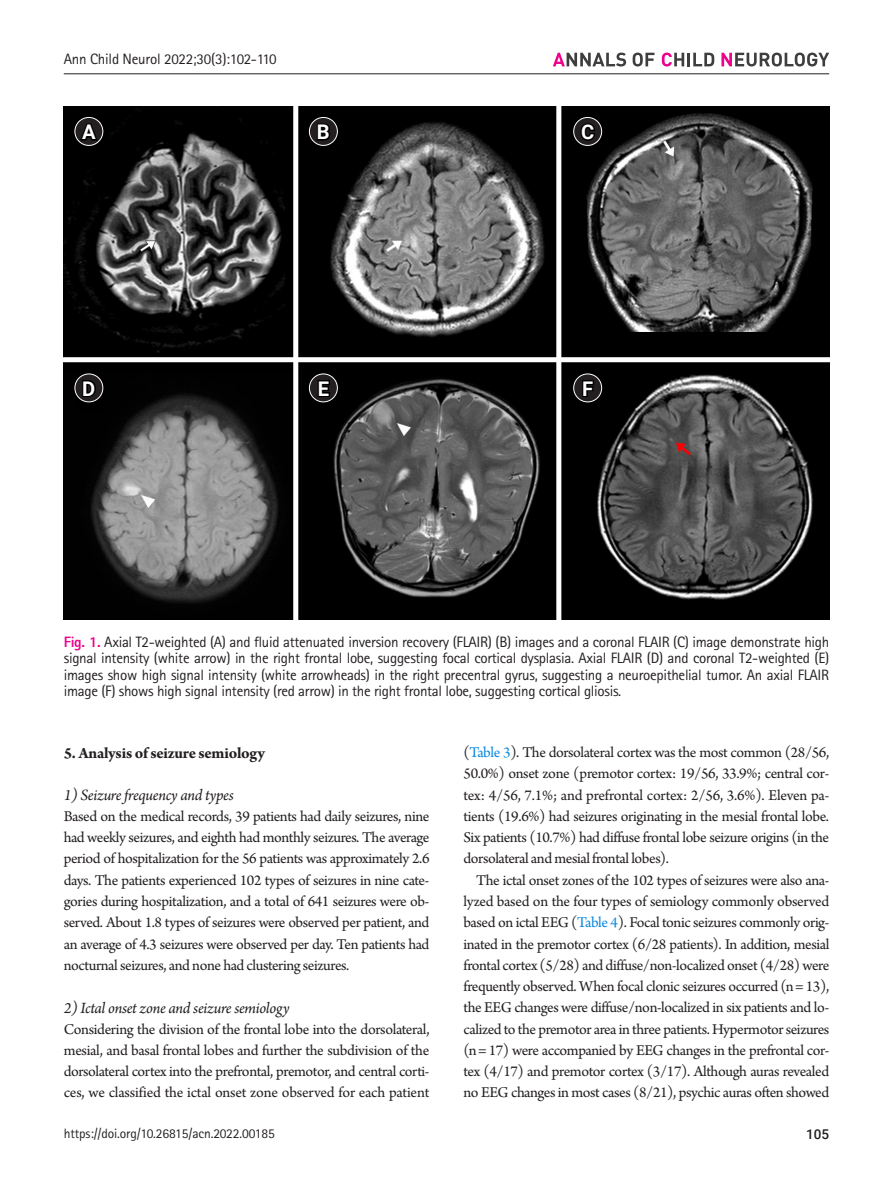
<style>
.page{position:relative;width:893px;height:1191px;background:#fff}
.page>*{position:absolute;margin:0;border:0;box-sizing:border-box;transform-origin:0 0}
.t1{font:700 20.25px "Roboto";color:#fff}
.body-sub-title-itali{font:italic 16.5px "Arno Pro";letter-spacing:-.02em;color:#231f20}
.body-sub-title{font:700 16.5px "Arno Pro";letter-spacing:-.015em;color:#231f20}
.body{font:15.75px/21.3px "Arno Pro";letter-spacing:-.025em;color:#231f20;text-align:justify}
.fig-caption{font:15px/16.5px "Rotis Sans Serif Std";letter-spacing:-.02em;color:#231f20;text-align:justify}
.t2{font:13.5px "Rotis Sans Serif Std";letter-spacing:-.01em;color:#231f20}
.t3{font:500 13.5px "Roboto";color:#231f20}
.s1{font-weight:800;color:#ed028c}
.s2{color:#0b88de}
</style>
<div class="page">
<img style="left:64px;top:106px;width:765px;height:514px">
<svg style="left:75px;top:117px;width:28px;height:28px"></svg>
<div style="left:74px;top:117px;width:29px;height:29px;border:1px solid #fff;border-radius:50%"></div>
<svg style="left:78px;top:122px;width:22px;height:21px"></svg>
<svg style="left:75px;top:374px;width:28px;height:28px"></svg>
<div style="left:74px;top:373px;width:29px;height:29px;border:1px solid #fff;border-radius:50%"></div>
<svg style="left:81px;top:378px;width:17px;height:20px"></svg>
<svg style="left:309px;top:117px;width:28px;height:28px"></svg>
<div style="left:309px;top:117px;width:29px;height:29px;border:1px solid #fff;border-radius:50%"></div>
<svg style="left:315px;top:121px;width:17px;height:21px"></svg>
<svg style="left:309px;top:374px;width:28px;height:28px"></svg>
<div style="left:309px;top:373px;width:29px;height:29px;border:1px solid #fff;border-radius:50%"></div>
<svg style="left:316px;top:378px;width:15px;height:20px"></svg>
<svg style="left:574px;top:117px;width:28px;height:28px"></svg>
<div style="left:573px;top:117px;width:29px;height:29px;border:1px solid #fff;border-radius:50%"></div>
<svg style="left:578px;top:121px;width:19px;height:22px"></svg>
<div style="left:574px;top:374px;width:28px;height:28px;background:#231f20;border-radius:50%"></div>
<div style="left:573px;top:373px;width:29px;height:29px;border:1px solid #fff;border-radius:50%"></div>
<svg style="left:582px;top:380px;width:12px;height:17px"></svg>
<hr style="left:64px;top:73px;width:765px;height:1px;background:#231f20">
<svg style="left:553px;top:53px;width:73px;height:13px"></svg>
<svg style="left:633px;top:53px;width:21px;height:13px"></svg>
<svg style="left:662px;top:53px;width:52px;height:13px"></svg>
<svg style="left:721px;top:53px;width:108px;height:13px"></svg>
<p class="fig-caption" style="left:64px;top:50px;width:214px">Ann Child Neurol 2022;30(3):102-110</p>
<p class="t1" style="left:82px;top:118px;width:15px">A</p>
<p class="t1" style="left:317px;top:118px;width:14px">B</p>
<p class="t1" style="left:82px;top:374px;width:15px">D</p>
<p class="t1" style="left:318px;top:374px;width:13px">E</p>
<p class="t1" style="left:581px;top:118px;width:15px">C</p>
<p class="t1" style="left:582px;top:374px;width:13px">F</p>
<p class="fig-caption" style="left:64px;top:633px;width:767px"><span class="s1">Fig. 1.</span> Axial T2-weighted (A) and fluid attenuated inversion recovery (FLAIR) (B) images and a coronal FLAIR (C) image demonstrate high signal intensity (white arrow) in the right frontal lobe, suggesting focal cortical dysplasia. Axial FLAIR (D) and coronal T2-weighted (E) images show high signal intensity (white arrowheads) in the right precentral gyrus, suggesting a neuroepithelial tumor. An axial FLAIR image (F) shows high signal intensity (red arrow) in the right frontal lobe, suggesting cortical gliosis.</p>
<p class="body-sub-title" style="left:64px;top:743px;width:203px">5. Analysis of seizure semiology</p>
<p class="body-sub-title-itali" style="left:64px;top:785px;width:171px">1) Seizure frequency and types</p>
<p class="body" style="left:64px;top:806px;width:367px">Based on the medical records, 39 patients had daily seizures, nine had weekly seizures, and eighth had monthly seizures. The average period of hospitalization for the 56 patients was approximately 2.6 days. The patients experienced 102 types of seizures in nine cate&shy;gories during hospitalization, and a total of 641 seizures were ob&shy;served. About 1.8 types of seizures were observed per patient, and an average of 4.3 seizures were observed per day. Ten patients had nocturnal seizures, and none had clustering seizures.</p>
<p class="body-sub-title-itali" style="left:64px;top:998px;width:227px">2) Ictal onset zone and seizure semiology</p>
<p class="body" style="left:64px;top:1019px;width:367px">Considering the division of the frontal lobe into the dorsolateral, mesial, and basal frontal lobes and further the subdivision of the dorsolateral cortex into the prefrontal, premotor, and central corti&shy;ces, we classified the ictal onset zone observed for each patient</p>
<p class="body" style="left:463px;top:742px;width:367px">(<span class="s2">Table 3</span>). The dorsolateral cortex was the most common (28/56, 50.0%) onset zone (premotor cortex: 19/56, 33.9%; central cor&shy;tex: 4/56, 7.1%; and prefrontal cortex: 2/56, 3.6%). Eleven pa&shy;tients (19.6%) had seizures originating in the mesial frontal lobe.<br>Six patients (10.7%) had diffuse frontal lobe seizure origins (in the dorsolateral and mesial frontal lobes).</p>
<p class="body" style="left:463px;top:870px;width:367px;text-indent:13px">The ictal onset zones of the 102 types of seizures were also ana&shy;lyzed based on the four types of semiology commonly observed based on ictal EEG (<span class="s2">Table 4</span>). Focal tonic seizures commonly orig&shy;inated in the premotor cortex (6/28 patients). In addition, mesial frontal cortex (5/28) and diffuse/non-localized onset (4/28) were frequently observed. When focal clonic seizures occurred (n = 13), the EEG changes were diffuse/non-localized in six patients and lo&shy;calized to the premotor area in three patients. Hypermotor seizures (n = 17) were accompanied by EEG changes in the prefrontal cor&shy;tex (4/17) and premotor cortex (3/17). Although auras revealed no EEG changes in most cases (8/21), psychic auras often showed</p>
<p class="t2" style="left:64px;top:1125px;width:213px">https://doi.org/10.26815/acn.2022.00185</p>
<p class="t3" style="left:806px;top:1124px;width:25px">105</p>
</div>
